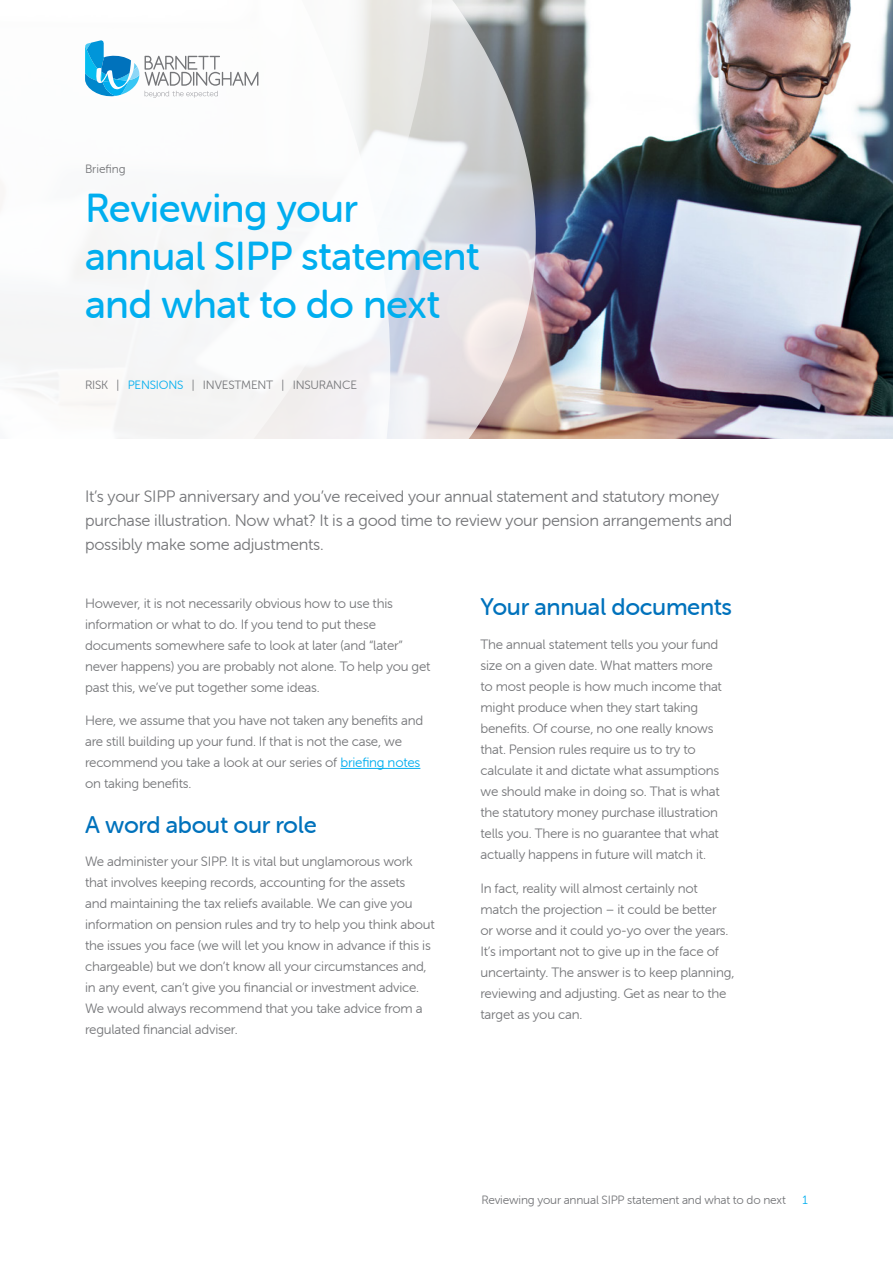
<style>
.page{position:relative;width:893px;height:1263px;background:#fff}
.page>*{position:absolute;margin:0;border:0;box-sizing:border-box;transform-origin:0 0}
.t1{font:40.35px/48.2px "Museo Sans Rounded 500";letter-spacing:-.015em;color:#00aeef}
.t2{font:24px "Museo Sans Rounded 500";letter-spacing:-.015em;color:#0072bc}
.t3{font:16.5px/24px "Museo Sans Rounded 300";letter-spacing:-.015em;color:#757679}
.t4{font:13.5px/21px "Museo Sans Rounded 300";letter-spacing:-.015em;color:#757679}
.t5{font:12px "Museo Sans Rounded 300";letter-spacing:-.015em;color:#757679}
.t6{font:12px "Museo Sans Rounded 300";color:#00aeef}
.s1{color:#00aeef}
</style>
<div class="page">
<img style="left:578px;top:0;width:315px;height:438px">
<svg style="left:0;top:0;width:578px;height:439px;fill:#f6f7f8"></svg>
<svg style="left:85px;top:40px;width:173px;height:58px"></svg>
<hr style="left:340px;top:768px;width:80px;height:1px;background:#00aeef">
<p class="t5" style="left:85px;top:162px;width:42px">Briefing</p>
<p class="t1" style="left:85px;top:184px;width:396px">Reviewing your annual SIPP statement and what to do next</p>
<p class="t5" style="left:85px;top:378px;width:273px">RISK | <span class="s1">PENSIONS</span> | INVESTMENT | INSURANCE</p>
<p class="t3" style="left:85px;top:484px;width:649px">It’s your SIPP anniversary and you’ve received your annual statement and statutory money purchase illustration. Now what? It is a good time to review your pension arrangements and possibly make some adjustments.</p>
<p class="t4" style="left:85px;top:593px;width:347px">However, it is not necessarily obvious how to use this information or what to do. If you tend to put these documents somewhere safe to look at later (and “later” never happens) you are probably not alone. To help you get past this, we’ve put together some ideas.</p>
<p class="t4" style="left:85px;top:710px;width:340px">Here, we assume that you have not taken any benefits and are still building up your fund. If that is not the case, we recommend you take a look at our series of <span class="s1">briefing notes </span>on taking benefits.</p>
<p class="t2" style="left:85px;top:811px;width:233px">A word about our role</p>
<p class="t4" style="left:85px;top:851px;width:351px">We administer your SIPP. It is vital but unglamorous work that involves keeping records, accounting for the assets<br>and maintaining the tax reliefs available. We can give you information on pension rules and try to help you think about the issues you face (we will let you know in advance if this is chargeable) but we don’t know all your circumstances and, in any event, can’t give you financial or investment advice.<br>We would always recommend that you take advice from a regulated financial adviser.</p>
<p class="t2" style="left:480px;top:594px;width:253px">Your annual documents</p>
<p class="t4" style="left:480px;top:634px;width:243px">The annual statement tells you your fund size on a given date. What matters more to most people is how much income that might produce when they start taking benefits. Of course, no one really knows that. Pension rules require us to try to calculate it and dictate what assumptions we should make in doing so. That is what the statutory money purchase illustration tells you. There is no guarantee that what actually happens in future will match it.</p>
<p class="t4" style="left:480px;top:878px;width:255px">In fact, reality will almost certainly not match the projection – it could be better<br>or worse and it could yo-yo over the years.<br>It’s important not to give up in the face of uncertainty. The answer is to keep planning, reviewing and adjusting. Get as near to the target as you can.</p>
<p class="t5" style="left:481px;top:1193px;width:306px">Reviewing your annual SIPP statement and what to do next</p>
<p class="t6" style="left:803px;top:1193px;width:7px">1</p>
</div>
